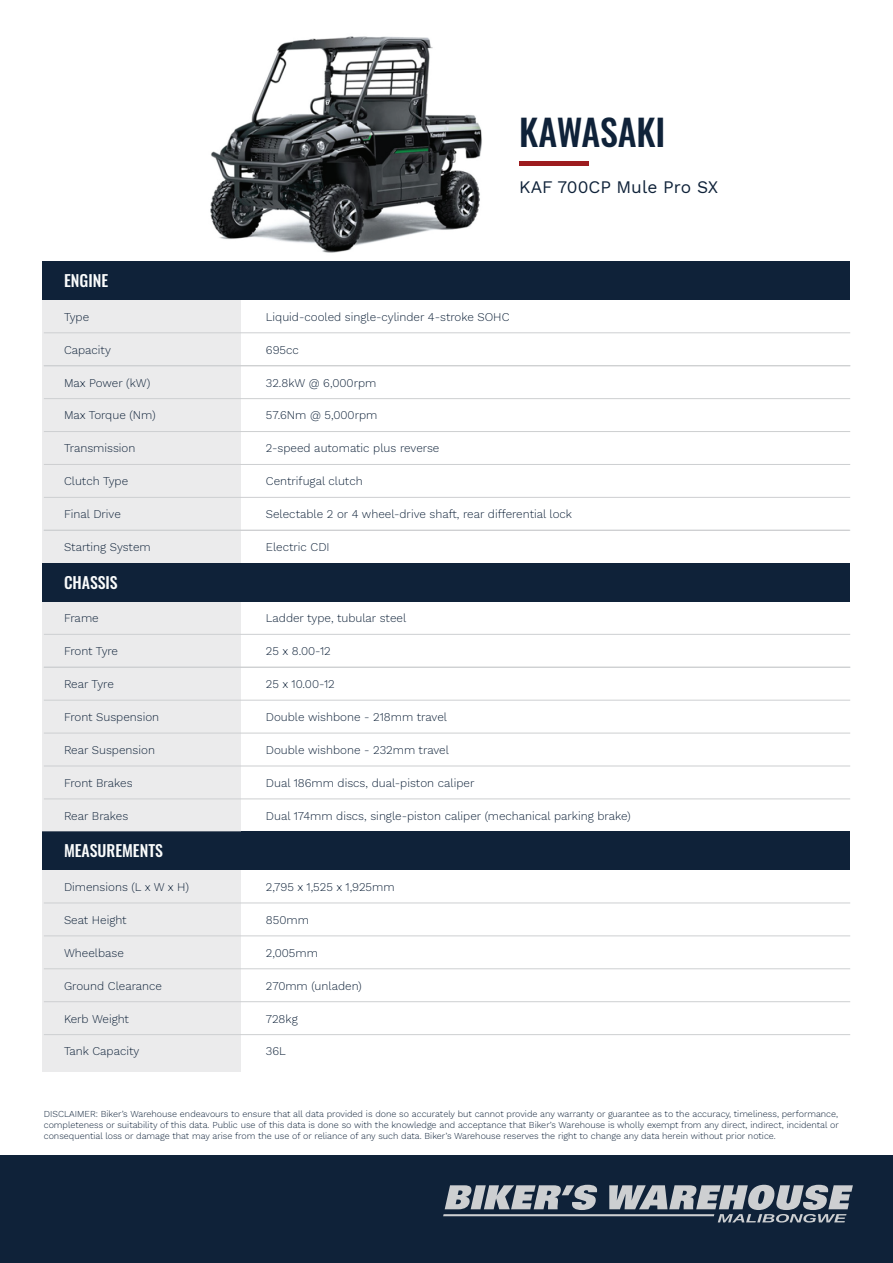
<style>
.page{position:relative;width:893px;height:1263px;background:#fff}
.page>*{position:absolute;margin:0;border:0;box-sizing:border-box;transform-origin:0 0}
.t1{font:500 36.15px "Oswald";letter-spacing:-.005em;color:#0f2239}
.t2{font:17.4px "Work Sans";color:#0f2239}
.t3{font:500 15.9px "Oswald";color:#fafcfc}
.t4{font:300 11.7px "Work Sans";color:#0f2239}
.t5{font:300 11.7px "Work Sans";letter-spacing:-.025em;color:#0f2239}
.t6{font:300 9px/10.8px "Work Sans";color:#0f2239;text-align:justify}
</style>
<div class="page">
<img style="left:172px;top:36px;width:341px;height:226px">
<div style="left:0;top:1155px;width:893px;height:108px;background:#0f2239"></div>
<svg style="left:443px;top:1185px;width:410px;height:37px"></svg>
<hr style="left:519px;top:162px;width:70px;height:4px;background:#9d1c1f">
<div style="left:43px;top:832px;width:807px;height:38px;background:#0f2239"></div>
<div style="left:43px;top:300px;width:198px;height:263px;background:#ebebec"></div>
<div style="left:43px;top:262px;width:807px;height:38px;background:#0f2239"></div>
<hr style="left:44px;top:332px;width:806px;height:1px;background:#cdcfd1">
<hr style="left:44px;top:365px;width:806px;height:1px;background:#cdcfd1">
<hr style="left:44px;top:398px;width:806px;height:1px;background:#cdcfd1">
<hr style="left:44px;top:431px;width:806px;height:1px;background:#cdcfd1">
<hr style="left:44px;top:464px;width:806px;height:1px;background:#cdcfd1">
<hr style="left:44px;top:497px;width:806px;height:1px;background:#cdcfd1">
<div style="left:43px;top:601px;width:198px;height:231px;background:#ebebec"></div>
<hr style="left:44px;top:634px;width:806px;height:1px;background:#cdcfd1">
<hr style="left:44px;top:667px;width:806px;height:1px;background:#cdcfd1">
<hr style="left:44px;top:700px;width:806px;height:1px;background:#cdcfd1">
<hr style="left:44px;top:733px;width:806px;height:1px;background:#cdcfd1">
<hr style="left:44px;top:766px;width:806px;height:1px;background:#cdcfd1">
<hr style="left:44px;top:798px;width:806px;height:1px;background:#cdcfd1">
<hr style="left:44px;top:530px;width:806px;height:1px;background:#cdcfd1">
<div style="left:43px;top:870px;width:198px;height:202px;background:#ebebec"></div>
<div style="left:43px;top:563px;width:807px;height:38px;background:#0f2239"></div>
<hr style="left:44px;top:902px;width:806px;height:1px;background:#cdcfd1">
<hr style="left:44px;top:935px;width:806px;height:1px;background:#cdcfd1">
<hr style="left:44px;top:968px;width:806px;height:1px;background:#cdcfd1">
<hr style="left:44px;top:1001px;width:806px;height:1px;background:#cdcfd1">
<hr style="left:44px;top:1034px;width:806px;height:1px;background:#cdcfd1">
<h1 class="t1" style="left:519px;top:101px;width:148px">KAWASAKI</h1>
<h2 class="t2" style="left:519px;top:174px;width:201px">KAF 700CP Mule Pro SX</h2>
<h3 class="t3" style="left:64px;top:266px;width:46px">ENGINE</h3>
<p class="t4" style="left:64px;top:308px;width:27px">Type</p>
<p class="t4" style="left:266px;top:308px;width:245px">Liquid-cooled single-cylinder 4-stroke SOHC</p>
<p class="t4" style="left:64px;top:341px;width:48px">Capacity</p>
<p class="t4" style="left:266px;top:341px;width:34px">695cc</p>
<p class="t4" style="left:64px;top:374px;width:88px">Max Power (kW)</p>
<p class="t4" style="left:266px;top:374px;width:112px">32.8kW @ 6,000rpm</p>
<p class="t4" style="left:64px;top:407px;width:93px">Max Torque (Nm)</p>
<p class="t4" style="left:266px;top:407px;width:113px">57.6Nm @ 5,000rpm</p>
<p class="t4" style="left:64px;top:439px;width:73px">Transmission</p>
<p class="t4" style="left:266px;top:439px;width:175px">2-speed automatic plus reverse</p>
<p class="t4" style="left:64px;top:472px;width:66px">Clutch Type</p>
<p class="t4" style="left:266px;top:472px;width:98px">Centrifugal clutch</p>
<p class="t4" style="left:64px;top:505px;width:58px">Final Drive</p>
<p class="t4" style="left:266px;top:505px;width:308px">Selectable 2 or 4 wheel-drive shaft, rear differential lock</p>
<p class="t4" style="left:64px;top:538px;width:88px">Starting System</p>
<p class="t4" style="left:266px;top:538px;width:65px">Electric CDI</p>
<h3 class="t3" style="left:64px;top:568px;width:55px">CHASSIS</h3>
<p class="t4" style="left:64px;top:609px;width:36px">Frame</p>
<p class="t4" style="left:266px;top:609px;width:142px">Ladder type, tubular steel</p>
<p class="t5" style="left:64px;top:642px;width:56px">Front Tyre</p>
<p class="t4" style="left:266px;top:642px;width:66px">25 x 8.00-12</p>
<p class="t4" style="left:64px;top:675px;width:51px">Rear Tyre</p>
<p class="t4" style="left:266px;top:675px;width:70px">25 x 10.00-12</p>
<p class="t4" style="left:64px;top:708px;width:97px">Front Suspension</p>
<p class="t4" style="left:266px;top:708px;width:183px">Double wishbone - 218mm travel</p>
<p class="t4" style="left:64px;top:741px;width:92px">Rear Suspension</p>
<p class="t4" style="left:266px;top:741px;width:185px">Double wishbone - 232mm travel</p>
<p class="t4" style="left:64px;top:774px;width:70px">Front Brakes</p>
<p class="t4" style="left:266px;top:774px;width:210px">Dual 186mm discs, dual-piston caliper</p>
<p class="t4" style="left:64px;top:807px;width:66px">Rear Brakes</p>
<p class="t4" style="left:266px;top:807px;width:366px">Dual 174mm discs, single-piston caliper (mechanical parking brake)</p>
<h3 class="t3" style="left:64px;top:837px;width:101px">MEASUREMENTS</h3>
<p class="t4" style="left:64px;top:878px;width:126px">Dimensions (L x W x H)</p>
<p class="t4" style="left:266px;top:878px;width:130px">2,795 x 1,525 x 1,925mm</p>
<p class="t4" style="left:64px;top:911px;width:64px">Seat Height</p>
<p class="t4" style="left:266px;top:911px;width:44px">850mm</p>
<p class="t4" style="left:64px;top:944px;width:62px">Wheelbase</p>
<p class="t4" style="left:266px;top:944px;width:54px">2,005mm</p>
<p class="t4" style="left:64px;top:977px;width:100px">Ground Clearance</p>
<p class="t4" style="left:266px;top:977px;width:97px">270mm (unladen)</p>
<p class="t4" style="left:64px;top:1010px;width:67px">Kerb Weight</p>
<p class="t4" style="left:266px;top:1010px;width:33px">728kg</p>
<p class="t4" style="left:64px;top:1042px;width:77px">Tank Capacity</p>
<p class="t4" style="left:266px;top:1042px;width:21px">36L</p>
<p class="t6" style="left:44px;top:1108px;width:796px">DISCLAIMER: Biker’s Warehouse endeavours to ensure that all data provided is done so accurately but cannot provide any warranty or guarantee as to the accuracy, timeliness, performance, completeness or suitability of this data. Public use of this data is done so with the knowledge and acceptance that Biker’s Warehouse is wholly exempt from any direct, indirect, incidental or consequential loss or damage that may arise from the use of or reliance of any such data. Biker’s Warehouse reserves the right to change any data herein without prior notice.</p>
</div>
